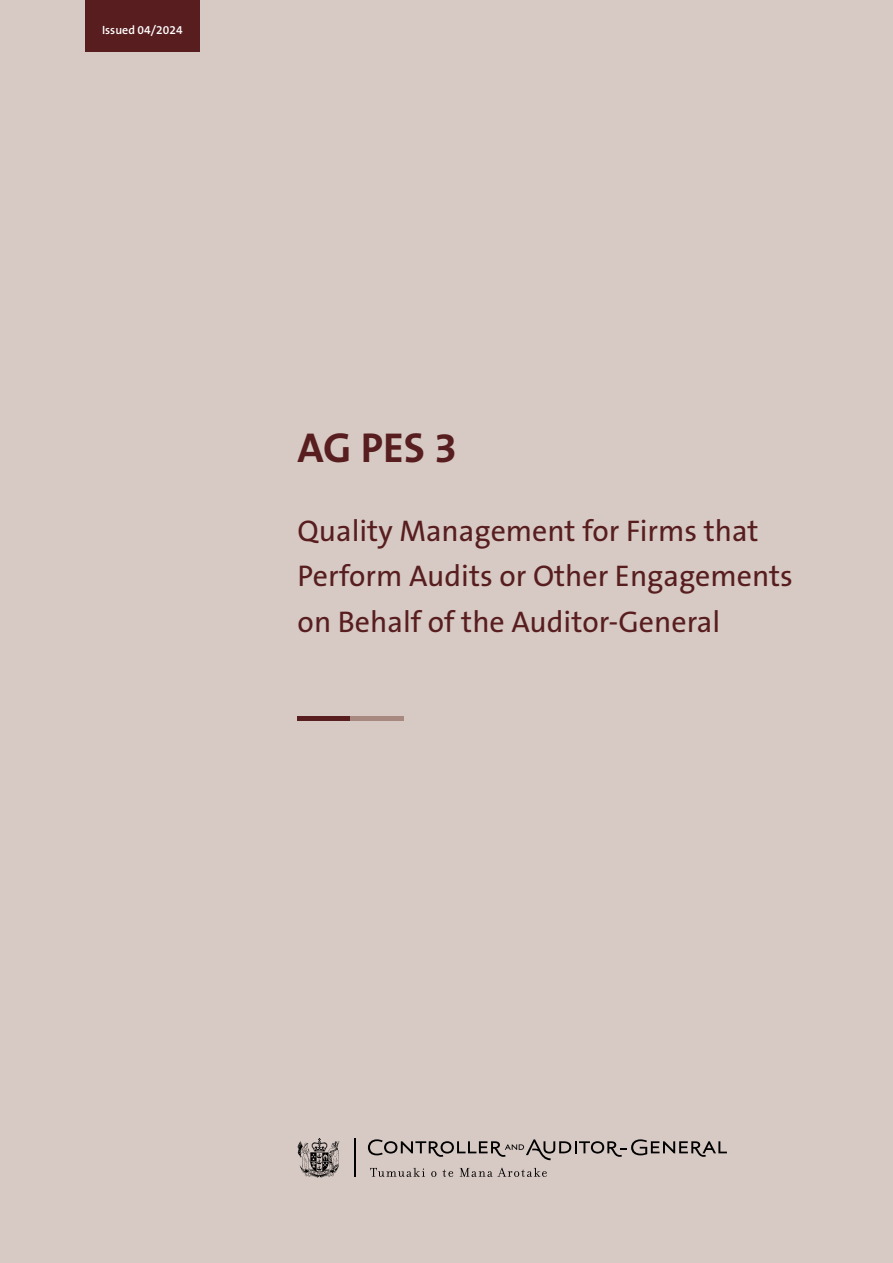
<style>
.page{position:relative;width:893px;height:1263px;background:#d7c9c3}
.page>*{position:absolute;margin:0;border:0;box-sizing:border-box;transform-origin:0 0}
.t1{font:700 42px "The Sans OT7";color:#571d1f}
.t2{font:30px/45px "The Sans OT5 Plain";color:#571d1f}
.t3{font:600 12px "The Sans OT6";color:#fff}
</style>
<div class="page">
<div style="left:298px;top:716px;width:53px;height:5px;background:#571d1f"></div>
<div style="left:351px;top:716px;width:53px;height:5px;background:#a8897f"></div>
<svg style="left:297px;top:1138px;width:42px;height:40px"></svg>
<svg style="left:368px;top:1139px;width:359px;height:21px"></svg>
<svg style="left:370px;top:1168px;width:55px;height:9px"></svg>
<svg style="left:431px;top:1171px;width:5px;height:6px"></svg>
<svg style="left:442px;top:1169px;width:11px;height:8px"></svg>
<svg style="left:460px;top:1168px;width:87px;height:9px"></svg>
<svg style="left:354px;top:1138px;width:1px;height:39px"></svg>
<div style="left:85px;top:0;width:115px;height:51px;background:#571d1f"></div>
<p class="t3" style="left:102px;top:23px;width:82px">Issued 04/2024</p>
<h1 class="t1" style="left:298px;top:421px;width:161px">AG PES 3</h1>
<p class="t2" style="left:298px;top:509px;width:497px">Quality Management for Firms that<br>Perform Audits or Other Engagements on Behalf of the Auditor-General</p>
</div>
